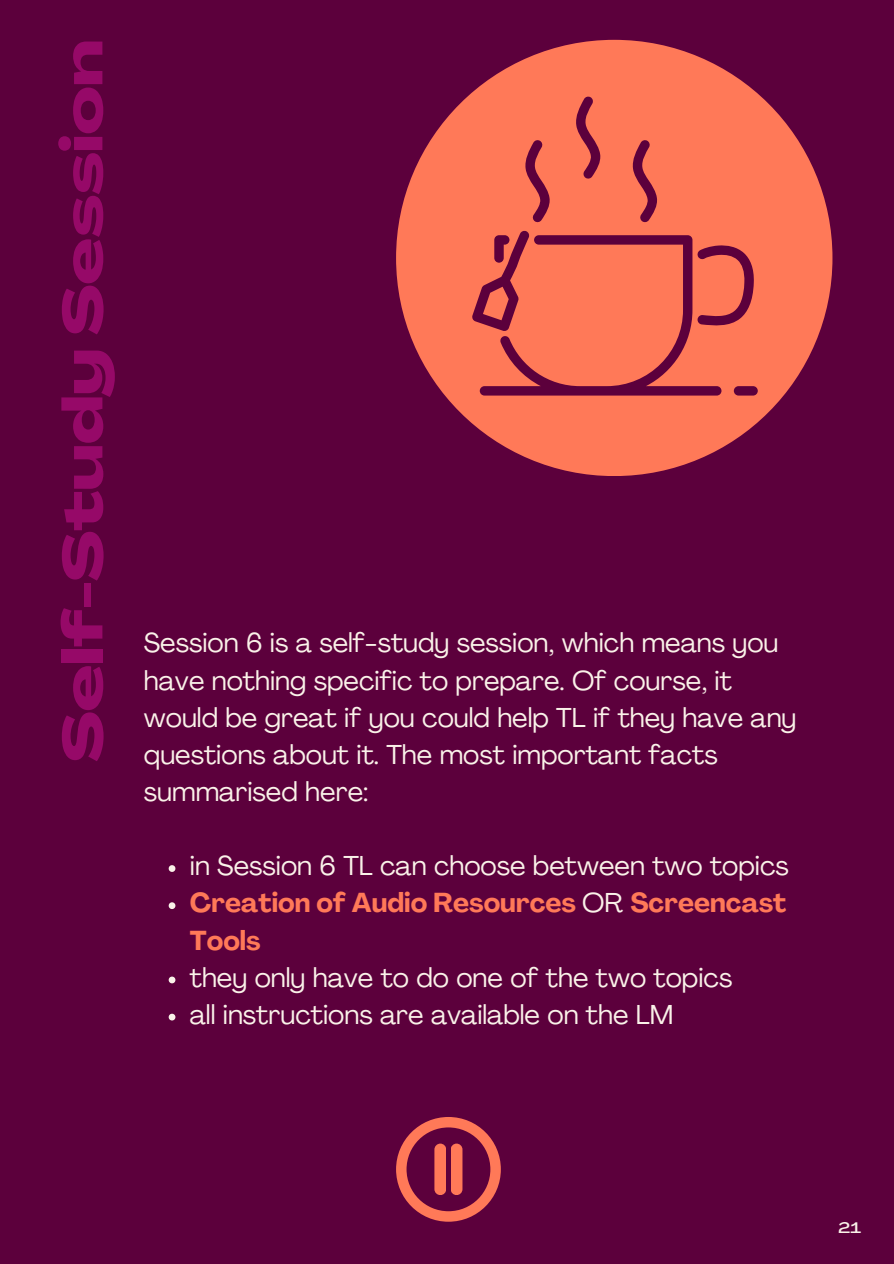
<style>
.page{position:relative;width:894px;height:1264px;background:#fff}
.page>*{position:absolute;margin:0;border:0;box-sizing:border-box;transform-origin:0 0}
.t1{font:800 55.05px "Agrandir Grand";color:#960968}
.t2{font:27px/37.2px "Agrandir";color:#faf2e9}
.t3{font:700 27px/37.2px "Agrandir";color:#ff7958}
.t4{font:500 15px "Agrandir Grand";color:#faf2e9}
.s1{font-weight:400;color:#faf2e9}
</style>
<div class="page">
<div style="left:0;top:0;width:893px;height:1263px;background:#5c003c"></div>
<div style="left:396px;top:40px;width:436px;height:436px;background:#ff7958;border-radius:50%"></div>
<svg style="left:472px;top:96px;width:285px;height:299px"></svg>
<svg style="left:169px;top:865px;width:6px;height:6px"></svg>
<svg style="left:169px;top:902px;width:6px;height:7px"></svg>
<svg style="left:169px;top:976px;width:6px;height:7px"></svg>
<svg style="left:169px;top:1013px;width:6px;height:7px"></svg>
<svg style="left:396px;top:1117px;width:104px;height:104px"></svg>
<div style="left:434px;top:1143px;width:12px;height:52px;background:#ff7958;border-radius:6px"></div>
<div style="left:450px;top:1143px;width:12px;height:52px;background:#ff7958;border-radius:6px"></div>
<p class="t1" style="left:61px;top:762px;width:724px;rotate:-90deg">Self-Study Session</p>
<h1 class="t2" style="left:144px;top:627px;width:654px">Session 6 is a self-study session, which means you have nothing specific to prepare. Of course, it would be great if you could help TL if they have any questions about it. The most important facts summarised here:</h1>
<p class="t2" style="left:190px;top:850px;width:600px">in Session 6 TL can choose between two topics</p>
<p class="t3" style="left:190px;top:887px;width:598px">Creation of Audio Resources <span class="s1">OR</span> Screencast<br>Tools</p>
<p class="t2" style="left:190px;top:961px;width:544px">they only have to do one of the two topics</p>
<p class="t2" style="left:190px;top:998px;width:485px">all instructions are available on the LM</p>
<p class="t4" style="left:838px;top:1221px;width:24px">21</p>
</div>
